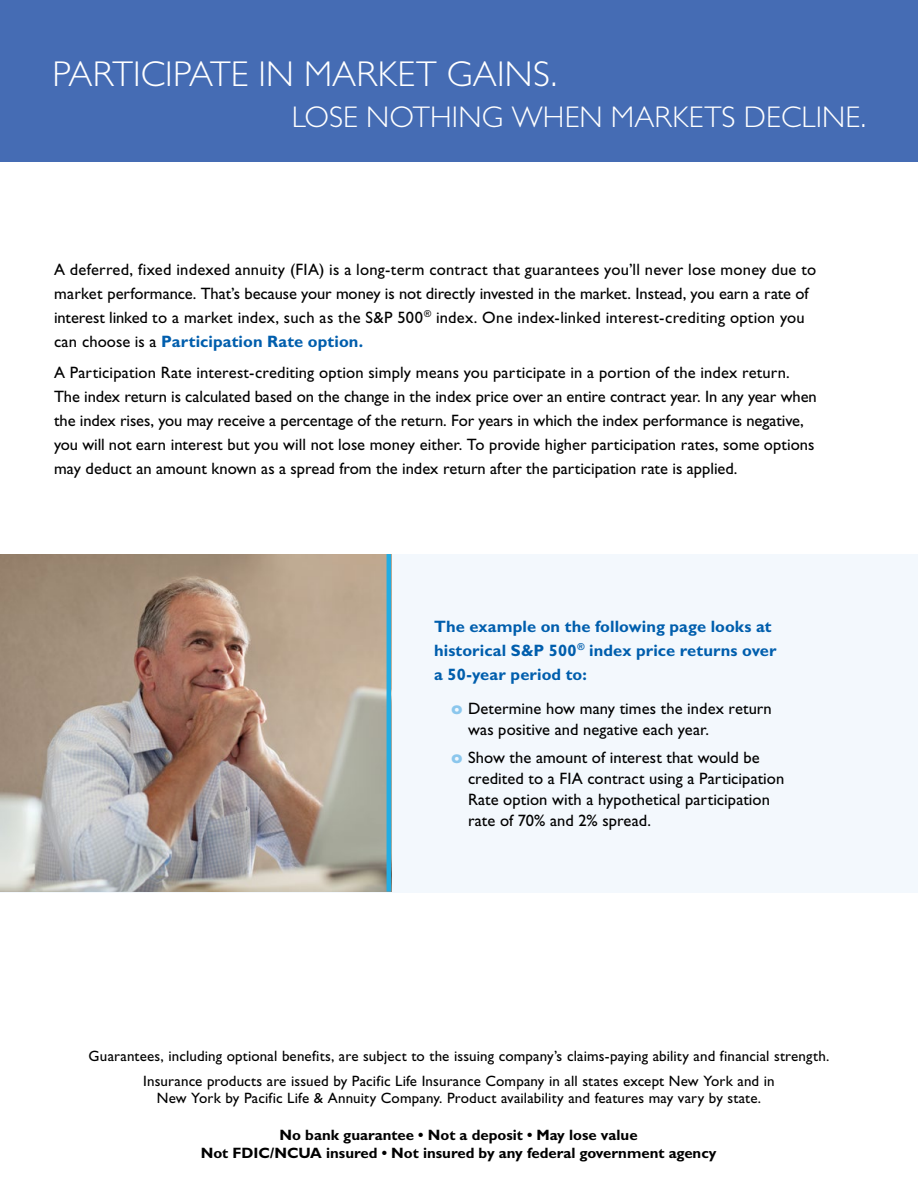
<style>
.page{position:relative;width:918px;height:1188px;background:#fff}
.page>*{position:absolute;margin:0;border:0;box-sizing:border-box;transform-origin:0 0}
.Headline{font:300 36px "Gill Sans Std";letter-spacing:.005em;color:#fff}
.Headline_2nd_Line{font:300 30px "Gill Sans Std";letter-spacing:.005em;color:#fff}
.Text{font:16.5px/24px "Gill Sans Std";color:#000}
.bodytext{font:16.5px/21px "Gill Sans Std";letter-spacing:.005em;color:#000}
.Text-2{font:700 16.5px/24px "Gill Sans Std";letter-spacing:.005em;color:#005ead}
.t1{font:15px/16.5px "Gill Sans Std";letter-spacing:.01em;color:#000;text-align:center}
.t2{font:700 15px/18px "Gill Sans Std";color:#000;text-align:center}
.s1{font-weight:700;color:#005ead}
.s2{font-family:"Futura Std";font-weight:700;color:#8bc7ed}
</style>
<div class="page">
<div style="left:0;top:554px;width:918px;height:338px;background:#f3f8fd"></div>
<img style="left:0;top:554px;width:392px;height:338px">
<div style="left:0;top:0;width:918px;height:162px;background:#456cb4"></div>
<hr style="left:387px;top:554px;width:4px;height:338px;background:#21ade3">
<p class="Headline" style="left:52px;top:54px;width:506px">PARTICIPATE IN MARKET GAINS.</p>
<p class="Headline_2nd_Line" style="left:292px;top:100px;width:576px">LOSE NOTHING WHEN MARKETS DECLINE.</p>
<p class="Text" style="left:54px;top:257px;width:764px">A deferred, fixed indexed annuity (FIA) is a long-term contract that guarantees you’ll never lose money due to market performance. That’s because your money is not directly invested in the market. Instead, you earn a rate of interest linked to a market index, such as the S&amp;P 500<sup>®</sup> index. One index-linked interest-crediting option you can choose is a <span class="s1">Participation Rate option.</span></p>
<p class="Text" style="left:54px;top:360px;width:764px">A Participation Rate interest-crediting option simply means you participate in a portion of the index return.<br>The index return is calculated based on the change in the index price over an entire contract year. In any year when the index rises, you may receive a percentage of the return. For years in which the index performance is negative, you will not earn interest but you will not lose money either. To provide higher participation rates, some options may deduct an amount known as a spread from the index return after the participation rate is applied.</p>
<p class="Text-2" style="left:434px;top:614px;width:344px">The example on the following page looks at historical S&amp;P 500<sup>®</sup> index price returns over a 50-year period to:</p>
<p class="bodytext" style="left:468px;top:698px;width:305px;text-indent:-17px"><span class="s2">o</span> Determine how many times the index return was positive and negative each year.</p>
<p class="bodytext" style="left:468px;top:747px;width:318px;text-indent:-17px"><span class="s2">o</span> Show the amount of interest that would be credited to a FIA contract using a Participation Rate option with a hypothetical participation rate of 70% and 2% spread.</p>
<p class="t1" style="left:89px;top:1048px;width:742px">Guarantees, including optional benefits, are subject to the issuing company’s claims-paying ability and financial strength.</p>
<p class="t1" style="left:143px;top:1073px;width:633px">Insurance products are issued by Pacific Life Insurance Company in all states except New York and in<br>New York by Pacific Life &amp; Annuity Company. Product availability and features may vary by state.</p>
<p class="t2" style="left:201px;top:1126px;width:517px">No bank guarantee • Not a deposit • May lose value<br>Not FDIC/NCUA insured • Not insured by any federal government agency</p>
</div>
